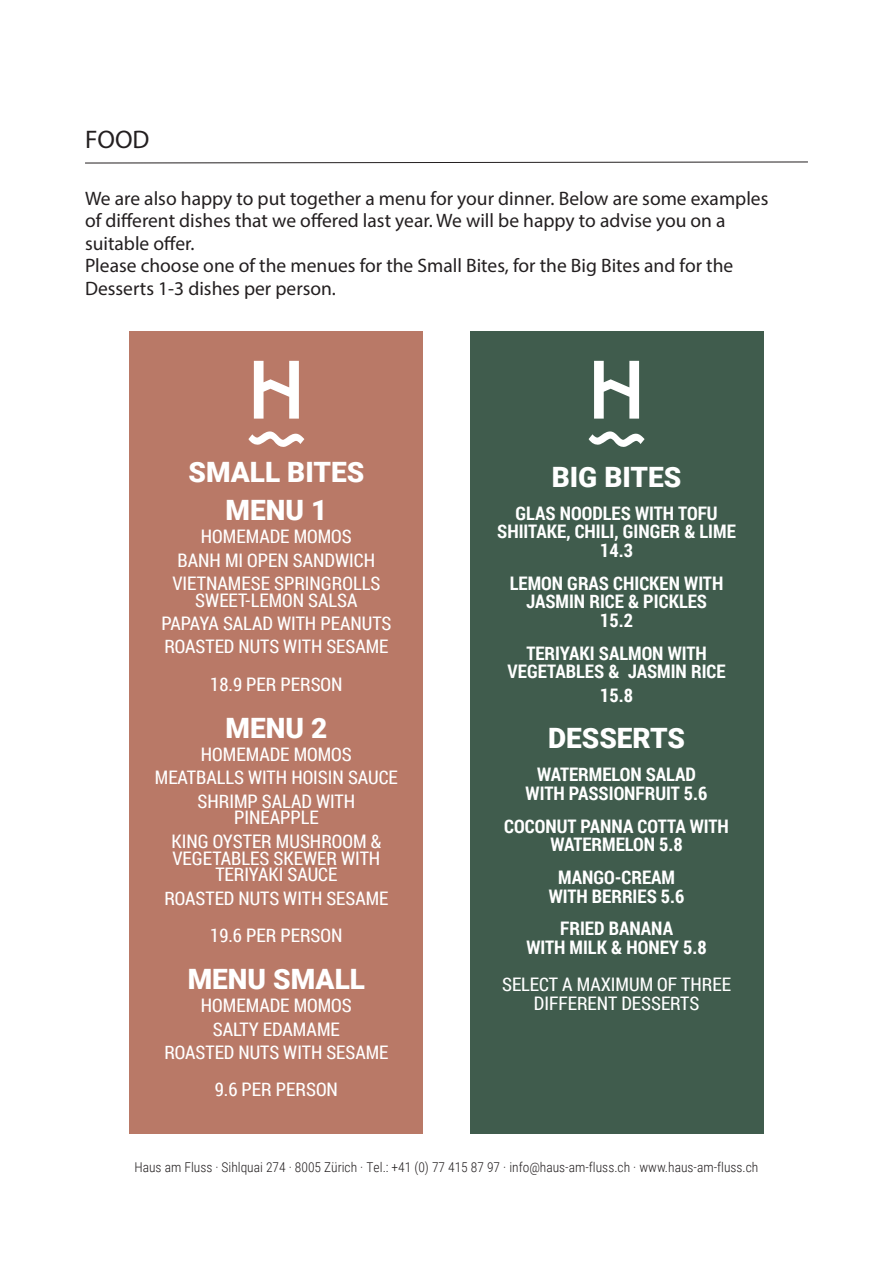
<style>
.page{position:relative;width:893px;height:1263px;background:#fff}
.page>*{position:absolute;margin:0;border:0;box-sizing:border-box;transform-origin:0 0}
.t1{font:900 28.05px/37.3px "Roboto";color:#fff;text-align:center}
.t2{font:25.5px "Myriad Pro";color:#231f20}
.t3{font:19.5px/22.5px "Myriad Pro";color:#231f20}
.t4{font:18.75px/23.4px "Roboto Condensed";color:#fff;text-align:center}
.t5{font:700 18.75px/18.8px "Roboto Condensed";color:#fff;text-align:center}
.t6{font:300 13.5px "Roboto Condensed";color:#231f20}
</style>
<div class="page">
<svg style="left:85px;top:161px;width:723px;height:3px"></svg>
<div style="left:129px;top:332px;width:294px;height:802px;background:#b97967"></div>
<svg style="left:254px;top:361px;width:45px;height:58px"></svg>
<svg style="left:248px;top:431px;width:56px;height:16px"></svg>
<div style="left:470px;top:332px;width:294px;height:802px;background:#405c4d"></div>
<svg style="left:594px;top:361px;width:45px;height:58px"></svg>
<svg style="left:589px;top:431px;width:56px;height:16px"></svg>
<h2 class="t2" style="left:85px;top:124px;width:66px">FOOD</h2>
<p class="t3" style="left:85px;top:187px;width:685px">We are also happy to put together a menu for your dinner. Below are some examples of different dishes that we offered last year. We will be happy to advise you on a suitable offer.<br>Please choose one of the menues for the Small Bites, for the Big Bites and for the Desserts 1-3 dishes per person.</p>
<h1 class="t1" style="left:188px;top:453px;width:177px">SMALL BITES<br>MENU 1</h1>
<p class="t4" style="left:172px;top:524px;width:209px">HOMEMADE MOMOS<br>BANH MI OPEN SANDWICH<br>VIETNAMESE SPRINGROLLS</p>
<p class="t4" style="left:161px;top:588px;width:232px">SWEET-LEMON SALSA<br>PAPAYA SALAD WITH PEANUTS<br>ROASTED NUTS WITH SESAME</p>
<p class="t4" style="left:210px;top:672px;width:134px">18.9 PER PERSON</p>
<h1 class="t1" style="left:226px;top:708px;width:103px">MENU 2</h1>
<p class="t4" style="left:155px;top:742px;width:245px">HOMEMADE MOMOS<br>MEATBALLS WITH HOISIN SAUCE<br>SHRIMP SALAD WITH</p>
<p class="t4" style="left:171px;top:805px;width:212px">PINEAPPLE<br>KING OYSTER MUSHROOM &amp;</p>
<p class="t4" style="left:172px;top:849px;width:209px;line-height:16.8px">VEGETABLES SKEWER WITH<br>TERIYAKI SAUCE</p>
<p class="t4" style="left:164px;top:879px;width:225px;line-height:37.3px">ROASTED NUTS WITH SESAME<br>19.6 PER PERSON</p>
<h1 class="t1" style="left:188px;top:959px;width:179px">MENU SMALL</h1>
<p class="t4" style="left:164px;top:993px;width:225px">HOMEMADE MOMOS<br>SALTY EDAMAME<br>ROASTED NUTS WITH SESAME</p>
<p class="t4" style="left:215px;top:1077px;width:125px">9.6 PER PERSON</p>
<h1 class="t1" style="left:552px;top:457px;width:131px">BIG BITES</h1>
<p class="t5" style="left:497px;top:503px;width:240px">GLAS NOODLES WITH TOFU<br>SHIITAKE, CHILI, GINGER &amp; LIME<br>14.3</p>
<p class="t5" style="left:510px;top:573px;width:215px">LEMON GRAS CHICKEN WITH<br>JASMIN RICE &amp; PICKLES<br>15.2</p>
<p class="t5" style="left:508px;top:643px;width:220px">TERIYAKI SALMON WITH<br>VEGETABLES &amp; JASMIN RICE</p>
<p class="t5" style="left:600px;top:685px;width:34px">15.8</p>
<h1 class="t1" style="left:548px;top:719px;width:139px">DESSERTS</h1>
<p class="t5" style="left:526px;top:764px;width:183px">WATERMELON SALAD<br>WITH PASSIONFRUIT 5.6</p>
<p class="t5" style="left:504px;top:816px;width:226px">COCONUT PANNA COTTA WITH<br>WATERMELON 5.8</p>
<p class="t5" style="left:549px;top:867px;width:137px">MANGO-CREAM<br>WITH BERRIES 5.6</p>
<p class="t5" style="left:526px;top:918px;width:182px">FRIED BANANA<br>WITH MILK &amp; HONEY 5.8</p>
<p class="t4" style="left:502px;top:975px;width:230px;line-height:18.8px">SELECT A MAXIMUM OF THREE<br>DIFFERENT DESSERTS</p>
<p class="t6" style="left:134px;top:1157px;width:625px">Haus am Fluss · Sihlquai 274 · 8005 Zürich · Tel.: +41 (0) 77 415 87 97 · info@haus-am-fluss.ch · www.haus-am-fluss.ch</p>
</div>
